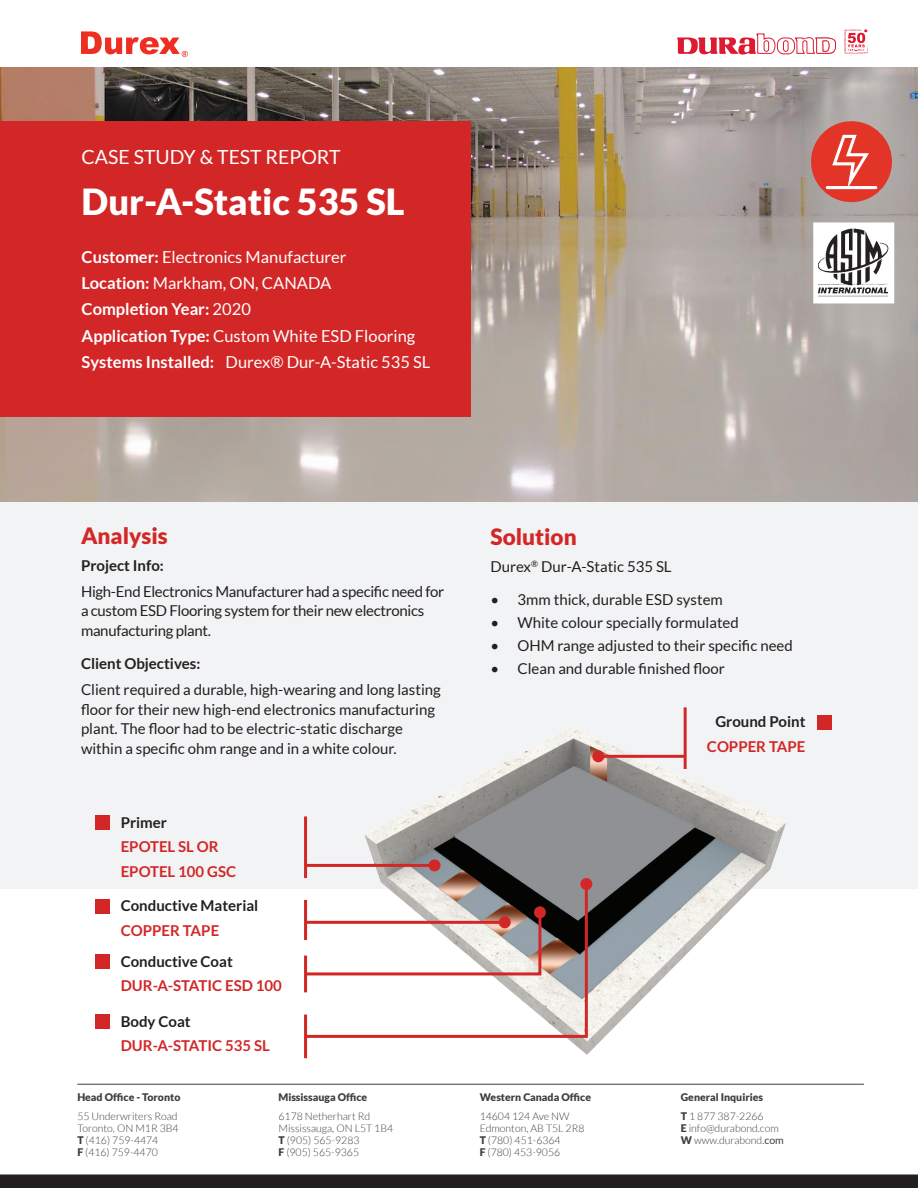
<style>
.page{position:relative;width:918px;height:1188px;background:#fff}
.page>*{position:absolute;margin:0;border:0;box-sizing:border-box;transform-origin:0 0}
.t1{font:900 36px "Lato";color:#fff}
.Text{font:900 22.5px "Lato";color:#d32727}
.t2{font:19.5px "Lato";color:#fff}
.t3{font:16.5px "Lato";color:#fff}
.t4{font:700 16.5px "Lato";color:#fff}
.Text-2{font:15px/19.5px "Lato";color:#231f20}
.Text-3{font:15px/19.5px "Lato";letter-spacing:-.02em;color:#231f20}
.Text-4{font:700 15px "Lato";color:#231f20}
.Text-5{font:700 15px "Lato";color:#d32727}
.t5{font:300 10.5px/12px "Lato";color:#3e3e3f}
.t6{font:900 10.5px/18.8px "Lato";color:#3e3e3f}
.s1{font-weight:700}
.s2{font-weight:400}
.s3{font-weight:900}
.s4{font-weight:300}
</style>
<div class="page">
<hr style="left:77px;top:1084px;width:787px;height:1px;background:#3e3e3f">
<div style="left:1px;top:1175px;width:916px;height:12px;background:#231f20"></div>
<div style="left:0;top:1174px;width:918px;height:14px;border:2px solid #231f20"></div>
<div style="left:0;top:501px;width:918px;height:388px;background:#f2f3f4"></div>
<svg style="left:677px;top:33px;width:159px;height:22px"></svg>
<svg style="left:844px;top:29px;width:24px;height:25px"></svg>
<svg style="left:81px;top:31px;width:107px;height:26px"></svg>
<img style="left:331px;top:719px;width:455px;height:336px">
<div style="left:95px;top:816px;width:15px;height:14px;background:#d32727"></div>
<div style="left:95px;top:899px;width:15px;height:15px;background:#d32727"></div>
<div style="left:95px;top:955px;width:15px;height:14px;background:#d32727"></div>
<div style="left:95px;top:1015px;width:15px;height:14px;background:#d32727"></div>
<hr style="left:304px;top:1015px;width:3px;height:43px;background:#d32727">
<hr style="left:304px;top:816px;width:3px;height:62px;background:#d32727">
<hr style="left:306px;top:864px;width:129px;height:3px;background:#d32727">
<div style="left:429px;top:859px;width:12px;height:12px;background:#d32727;border-radius:50%"></div>
<svg style="left:304px;top:881px;width:285px;height:158px"></svg>
<div style="left:580px;top:878px;width:12px;height:12px;background:#d32727;border-radius:50%"></div>
<hr style="left:684px;top:707px;width:3px;height:62px;background:#d32727">
<hr style="left:598px;top:755px;width:87px;height:3px;background:#d32727">
<div style="left:592px;top:750px;width:12px;height:12px;background:#d32727;border-radius:50%"></div>
<div style="left:817px;top:715px;width:14px;height:15px;background:#d32727"></div>
<img style="left:0;top:67px;width:918px;height:434px">
<div style="left:0;top:121px;width:471px;height:296px;background:#d32727"></div>
<img style="left:818px;top:227px;width:71px;height:71px">
<div style="left:813px;top:222px;width:81px;height:81px;border:4px solid #fff"></div>
<div style="left:811px;top:121px;width:81px;height:81px;background:#e23528;border-radius:50%"></div>
<hr style="left:827px;top:186px;width:49px;height:3px;background:#fff">
<svg style="left:830px;top:134px;width:40px;height:56px"></svg>
<p class="t2" style="left:82px;top:146px;width:260px">CASE STUDY &amp; TEST REPORT</p>
<p class="t1" style="left:82px;top:181px;width:324px">Dur-A-Static 535 SL</p>
<p class="t3" style="left:82px;top:248px;width:266px"><span class="s1">Customer:</span> Electronics Manufacturer</p>
<p class="t3" style="left:82px;top:274px;width:251px"><span class="s1">Location:</span> Markham, ON, CANADA</p>
<p class="t4" style="left:82px;top:300px;width:171px">Completion Year: <span class="s2">2020</span></p>
<p class="t3" style="left:82px;top:327px;width:335px"><span class="s1">Application Type:</span> Custom White ESD Flooring</p>
<p class="t3" style="left:82px;top:353px;width:350px"><span class="s1">Systems Installed:</span> Durex® Dur-A-Static 535 SL</p>
<p class="Text" style="left:81px;top:523px;width:88px">Analysis</p>
<p class="Text-4" style="left:81px;top:556px;width:84px">Project Info:</p>
<p class="Text-3" style="left:81px;top:581px;width:365px">High-End Electronics Manufacturer had a specific need for a custom ESD Flooring system for their new electronics manufacturing plant.</p>
<p class="Text-4" style="left:81px;top:655px;width:121px">Client Objectives:</p>
<p class="Text-2" style="left:81px;top:680px;width:361px">Client required a durable, high-wearing and long lasting floor for their new high-end electronics manufacturing plant. The floor had to be electric-static discharge within a specific ohm range and in a white colour.</p>
<p class="Text-4" style="left:121px;top:814px;width:48px">Primer</p>
<p class="Text-5" style="left:121px;top:838px;width:100px">EPOTEL SL OR</p>
<p class="Text-5" style="left:121px;top:863px;width:117px">EPOTEL 100 GSC</p>
<p class="Text-4" style="left:121px;top:897px;width:139px">Conductive Material</p>
<p class="Text-5" style="left:121px;top:922px;width:100px">COPPER TAPE</p>
<p class="Text-4" style="left:121px;top:953px;width:114px">Conductive Coat</p>
<p class="Text-5" style="left:121px;top:977px;width:163px">DUR-A-STATIC ESD 100</p>
<p class="Text-4" style="left:121px;top:1013px;width:71px">Body Coat</p>
<p class="Text-5" style="left:121px;top:1037px;width:151px">DUR-A-STATIC 535 SL</p>
<p class="t6" style="left:77px;top:1088px;width:105px">Head Office - Toronto</p>
<p class="t5" style="left:77px;top:1110px;width:103px">55 Underwriters Road<br>Toronto, ON M1R 3B4<br><span class="s3">T</span> (416) 759-4474<br><span class="s3">F</span> (416) 759-4470</p>
<p class="t6" style="left:279px;top:1088px;width:90px">Mississauga Office</p>
<p class="t5" style="left:279px;top:1110px;width:116px">6178 Netherhart Rd<br>Mississauga, ON L5T 1B4<br><span class="s3">T</span> (905) 565-9283<br><span class="s3">F</span> (905) 565-9365</p>
<p class="Text" style="left:491px;top:524px;width:88px">Solution</p>
<p class="Text-2" style="left:491px;top:556px;width:183px">Durex<sup>®</sup> Dur-A-Static 535 SL</p>
<p class="Text-2" style="left:491px;top:589px;width:234px">• 3mm thick, durable ESD system</p>
<p class="Text-2" style="left:491px;top:612px;width:250px">• White colour specially formulated</p>
<p class="Text-2" style="left:491px;top:635px;width:304px">• OHM range adjusted to their specific need</p>
<p class="Text-2" style="left:491px;top:658px;width:236px">• Clean and durable finished floor</p>
<p class="Text-4" style="left:715px;top:713px;width:92px">Ground Point</p>
<p class="Text-5" style="left:707px;top:738px;width:100px">COPPER TAPE</p>
<p class="t6" style="left:480px;top:1088px;width:113px">Western Canada Office</p>
<p class="t5" style="left:480px;top:1110px;width:106px">14604 124 Ave NW<br>Edmonton, AB T5L 2R8<br><span class="s3">T</span> (780) 451-6364<br><span class="s3">F</span> (780) 453-9056</p>
<p class="t6" style="left:681px;top:1088px;width:84px">General Inquiries<br>T <span class="s4">1 877 387-2266</span></p>
<p class="t5" style="left:681px;top:1122px;width:104px"><span class="s3">E</span> info@durabond.com<br><span class="s3">W</span> www.durabond.<span class="s2">com</span></p>
</div>
